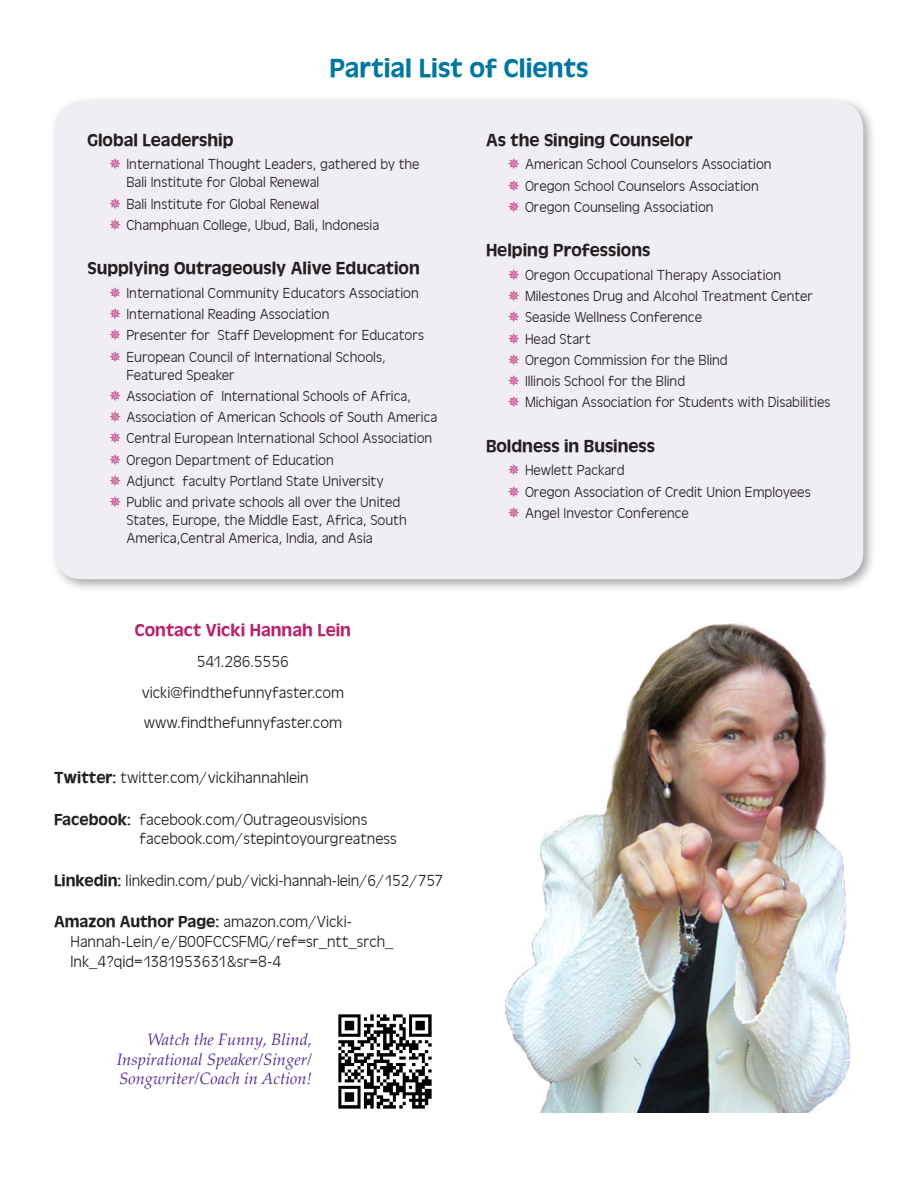
<style>
.page{position:relative;width:918px;height:1188px;background:#fff}
.page>*{position:absolute;margin:0;border:0;box-sizing:border-box;transform-origin:0 0}
.heading-18{font:27px "Antigoni Med";color:#0077a0}
.heading-14{font:18px "Antigoni Med";color:#231f20}
.heading-14-2{font:18px "Antigoni Med";color:#ba226c}
.t1{font:300 16.5px/19.8px "Antigoni";color:#231f20}
.quote1{font:italic 16.5px/19.8px "Palatino Linotype";color:#583192;text-align:justify}
.t2{font:300 15px/18px "Antigoni";color:#231f20}
.s1{font-family:"Antigoni Med";font-weight:400}
</style>
<div class="page">
<div style="left:49px;top:96px;width:828px;height:497px;background:#231f20;opacity:.4"></div>
<div style="left:55px;top:102px;width:808px;height:477px;background:#f0edf5;border-radius:27px"></div>
<img style="left:505px;top:623px;width:346px;height:489px">
<img style="left:338px;top:1015px;width:94px;height:93px">
<p class="heading-18" style="left:330px;top:50px;width:260px">Partial List of Clients</p>
<p class="heading-14" style="left:87px;top:128px;width:148px">Global Leadership</p>
<p class="t2" style="left:126px;top:155px;width:295px">International Thought Leaders, gathered by the<br>Bali Institute for Global Renewal</p>
<p class="t2" style="left:126px;top:194px;width:194px">Bali Institute for Global Renewal</p>
<p class="t2" style="left:126px;top:215px;width:254px">Champhuan College, Ubud, Bali, Indonesia</p>
<p class="heading-14" style="left:87px;top:256px;width:334px">Supplying Outrageously Alive Education</p>
<p class="t2" style="left:126px;top:283px;width:294px">International Community Educators Association</p>
<p class="t2" style="left:126px;top:304px;width:205px">International Reading Association</p>
<p class="t2" style="left:126px;top:326px;width:299px">Presenter for Staff Development for Educators</p>
<p class="t2" style="left:126px;top:347px;width:261px">European Council of International Schools,<br>Featured Speaker</p>
<p class="t2" style="left:126px;top:386px;width:286px">Association of International Schools of Africa,</p>
<p class="t2" style="left:126px;top:407px;width:313px">Association of American Schools of South America</p>
<p class="t2" style="left:126px;top:429px;width:307px">Central European International School Association</p>
<p class="t2" style="left:126px;top:450px;width:209px">Oregon Department of Education</p>
<p class="t2" style="left:126px;top:471px;width:259px">Adjunct faculty Portland State University</p>
<p class="t2" style="left:126px;top:492px;width:282px">Public and private schools all over the United<br>States, Europe, the Middle East, Africa, South<br>America,Central America, India, and Asia</p>
<p class="heading-14-2" style="left:135px;top:618px;width:218px">Contact Vicki Hannah Lein</p>
<p class="t1" style="left:197px;top:651px;width:94px">541.286.5556</p>
<p class="t1" style="left:142px;top:682px;width:204px">vicki@findthefunnyfaster.com</p>
<p class="t1" style="left:144px;top:712px;width:200px">www.findthefunnyfaster.com</p>
<p class="t1" style="left:54px;top:767px;width:256px"><span class="s1">Twitter:</span> twitter.com/vickihannahlein</p>
<p class="t1" style="left:54px;top:808px;width:315px"><span class="s1">Facebook:</span> facebook.com/Outrageousvisions</p>
<p class="t1" style="left:140px;top:828px;width:259px">facebook.com/stepintoyourgreatness</p>
<p class="t1" style="left:54px;top:870px;width:391px"><span class="s1">Linkedin:</span> linkedin.com/pub/vicki-hannah-lein/6/152/757</p>
<p class="t1" style="left:70px;top:911px;width:325px;text-indent:-16px"><span class="s1">Amazon Author Page:</span> amazon.com/Vicki-<br>Hannah-Lein/e/B00FCCSFMG/ref=sr_ntt_srch_ lnk_4?qid=1381953631&amp;sr=8-4</p>
<p class="quote1" style="left:117px;top:1029px;width:197px;text-indent:31px">Watch the Funny, Blind, Inspirational Speaker/Singer/ Songwriter/Coach in Action!</p>
<p class="heading-14" style="left:486px;top:128px;width:208px">As the Singing Counselor</p>
<p class="t2" style="left:525px;top:155px;width:248px">American School Counselors Association</p>
<p class="t2" style="left:525px;top:176px;width:235px">Oregon School Counselors Association</p>
<p class="t2" style="left:525px;top:197px;width:190px">Oregon Counseling Association</p>
<p class="heading-14" style="left:486px;top:238px;width:166px">Helping Professions</p>
<p class="t2" style="left:525px;top:265px;width:258px">Oregon Occupational Therapy Association</p>
<p class="t2" style="left:525px;top:286px;width:290px">Milestones Drug and Alcohol Treatment Center</p>
<p class="t2" style="left:525px;top:308px;width:179px">Seaside Wellness Conference</p>
<p class="t2" style="left:525px;top:329px;width:67px">Head Start</p>
<p class="t2" style="left:525px;top:350px;width:204px">Oregon Commission for the Blind</p>
<p class="t2" style="left:525px;top:371px;width:162px">Illinois School for the Blind</p>
<p class="t2" style="left:525px;top:393px;width:307px">Michigan Association for Students with Disabilities</p>
<p class="heading-14" style="left:486px;top:434px;width:171px">Boldness in Business</p>
<p class="t2" style="left:525px;top:461px;width:101px">Hewlett Packard</p>
<p class="t2" style="left:525px;top:482px;width:287px">Oregon Association of Credit Union Employees</p>
<p class="t2" style="left:525px;top:503px;width:165px">Angel Investor Conference</p>
</div>
